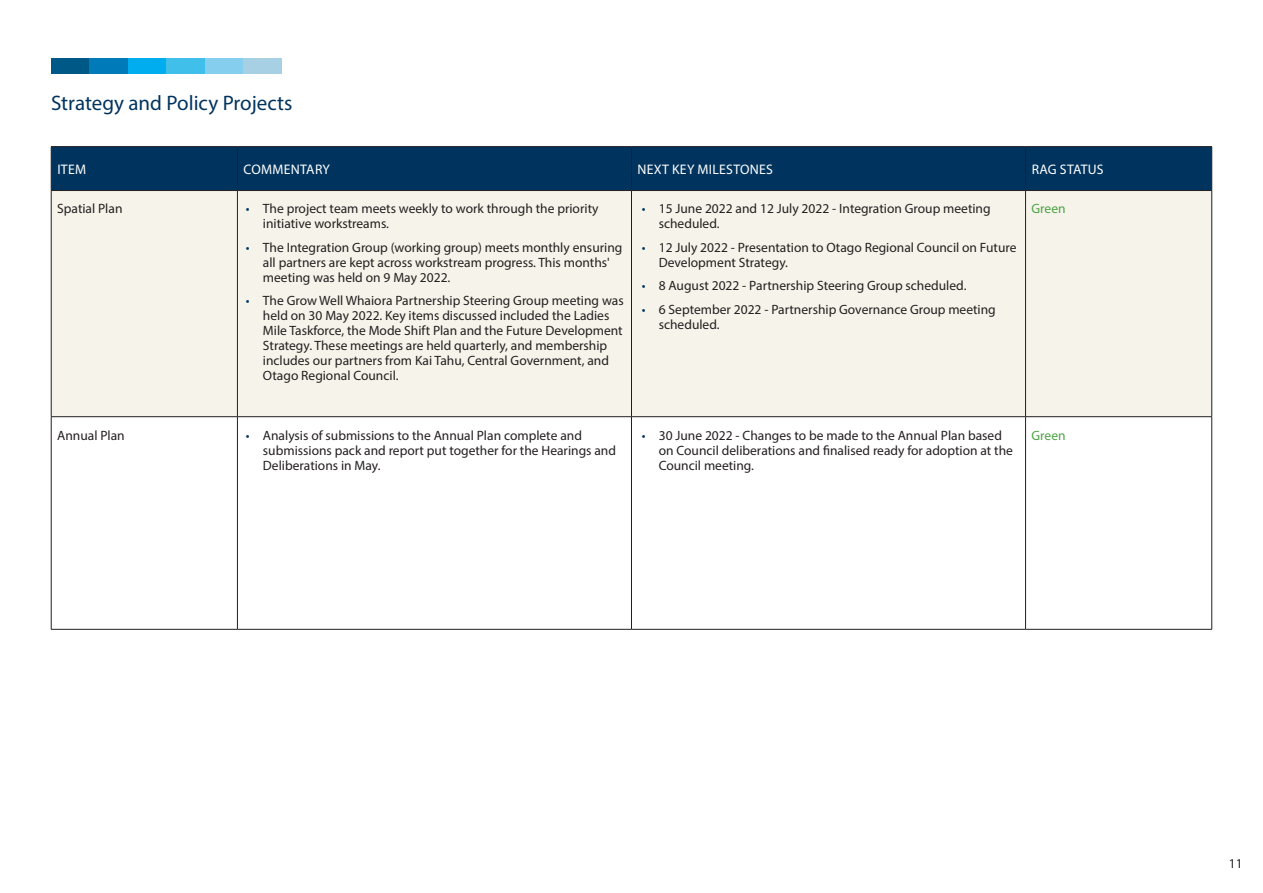
<style>
.page{position:relative;width:1263px;height:893px;background:#fff}
.page>*{position:absolute;margin:0;border:0;box-sizing:border-box;transform-origin:0 0}
.Heading_Navy{font:21px "Myriad Pro";color:#00345e}
.KPI_Table_Headings{font:13.8px "Myriad Pro";letter-spacing:.02em;color:#fff}
.KPI_Table_Item{font:13.5px/15px "Myriad Pro";color:#231f20}
.KPI_Table_Rag_Status{font:13.5px "Myriad Pro";color:#4ca445}
.s1{color:#00345e}
</style>
<div class="page">
<div style="left:51px;top:58px;width:38px;height:15px;background:#005886"></div>
<div style="left:89px;top:58px;width:39px;height:15px;background:#007ab8"></div>
<div style="left:128px;top:58px;width:38px;height:15px;background:#00aeef"></div>
<div style="left:205px;top:58px;width:38px;height:15px;background:#86ceed"></div>
<div style="left:166px;top:58px;width:39px;height:15px;background:#3fbfe9"></div>
<div style="left:243px;top:58px;width:39px;height:15px;background:#a7d0e4"></div>
<div style="left:52px;top:147px;width:1159px;height:43px;background:#00345e"></div>
<div style="left:52px;top:191px;width:1159px;height:225px;background:#f5f3ea"></div>
<hr style="left:51px;top:146px;width:186px;height:1px;background:#231f20">
<hr style="left:51px;top:147px;width:1px;height:43px;background:#231f20">
<hr style="left:237px;top:146px;width:394px;height:1px;background:#231f20">
<hr style="left:237px;top:147px;width:1px;height:43px;background:#231f20">
<hr style="left:631px;top:146px;width:394px;height:1px;background:#231f20">
<hr style="left:631px;top:147px;width:1px;height:43px;background:#231f20">
<hr style="left:1025px;top:146px;width:187px;height:1px;background:#231f20">
<hr style="left:1025px;top:147px;width:1px;height:43px;background:#231f20">
<hr style="left:1211px;top:147px;width:1px;height:43px;background:#231f20">
<hr style="left:51px;top:190px;width:186px;height:1px;background:#231f20">
<hr style="left:51px;top:191px;width:1px;height:225px;background:#231f20">
<hr style="left:237px;top:190px;width:394px;height:1px;background:#231f20">
<hr style="left:237px;top:191px;width:1px;height:225px;background:#231f20">
<hr style="left:631px;top:190px;width:394px;height:1px;background:#231f20">
<hr style="left:631px;top:191px;width:1px;height:225px;background:#231f20">
<hr style="left:1025px;top:190px;width:187px;height:1px;background:#231f20">
<hr style="left:1025px;top:191px;width:1px;height:225px;background:#231f20">
<hr style="left:1211px;top:191px;width:1px;height:225px;background:#231f20">
<hr style="left:51px;top:416px;width:186px;height:1px;background:#231f20">
<hr style="left:51px;top:417px;width:1px;height:212px;background:#231f20">
<hr style="left:237px;top:416px;width:394px;height:1px;background:#231f20">
<hr style="left:237px;top:417px;width:1px;height:212px;background:#231f20">
<hr style="left:631px;top:416px;width:394px;height:1px;background:#231f20">
<hr style="left:631px;top:417px;width:1px;height:212px;background:#231f20">
<hr style="left:1025px;top:416px;width:187px;height:1px;background:#231f20">
<hr style="left:1025px;top:417px;width:1px;height:212px;background:#231f20">
<hr style="left:1211px;top:417px;width:1px;height:212px;background:#231f20">
<hr style="left:51px;top:629px;width:186px;height:1px;background:#231f20">
<hr style="left:237px;top:629px;width:394px;height:1px;background:#231f20">
<hr style="left:631px;top:629px;width:394px;height:1px;background:#231f20">
<hr style="left:1025px;top:629px;width:187px;height:1px;background:#231f20">
<p class="Heading_Navy" style="left:51px;top:90px;width:243px">Strategy and Policy Projects</p>
<p class="KPI_Table_Headings" style="left:57px;top:160px;width:30px">ITEM</p>
<p class="KPI_Table_Headings" style="left:244px;top:160px;width:88px">COMMENTARY</p>
<p class="KPI_Table_Headings" style="left:638px;top:160px;width:137px">NEXT KEY MILESTONES</p>
<p class="KPI_Table_Headings" style="left:1032px;top:160px;width:74px">RAG STATUS</p>
<p class="KPI_Table_Item" style="left:57px;top:201px;width:67px">Spatial Plan</p>
<p class="KPI_Table_Item" style="left:263px;top:201px;width:337px;text-indent:-17px"><span class="s1">•</span> The project team meets weekly to work through the priority initiative workstreams.</p>
<p class="KPI_Table_Item" style="left:263px;top:240px;width:361px;text-indent:-17px"><span class="s1">•</span> The Integration Group (working group) meets monthly ensuring all partners are kept across workstream progress. This months' meeting was held on 9 May 2022.</p>
<p class="KPI_Table_Item" style="left:263px;top:293px;width:362px;text-indent:-17px"><span class="s1">•</span> The Grow Well Whaiora Partnership Steering Group meeting was held on 30 May 2022. Key items discussed included the Ladies Mile Taskforce, the Mode Shift Plan and the Future Development Strategy. These meetings are held quarterly, and membership includes our partners from Kai Tahu, Central Government, and Otago Regional Council.</p>
<p class="KPI_Table_Item" style="left:659px;top:201px;width:333px;text-indent:-17px"><span class="s1">•</span> 15 June 2022 and 12 July 2022 - Integration Group meeting scheduled.</p>
<p class="KPI_Table_Item" style="left:659px;top:240px;width:359px;text-indent:-17px"><span class="s1">•</span> 12 July 2022 - Presentation to Otago Regional Council on Future<br>Development Strategy.</p>
<p class="KPI_Table_Item" style="left:642px;top:278px;width:326px"><span class="s1">•</span> 8 August 2022 - Partnership Steering Group scheduled.</p>
<p class="KPI_Table_Item" style="left:659px;top:302px;width:339px;text-indent:-17px"><span class="s1">•</span> 6 September 2022 - Partnership Governance Group meeting scheduled.</p>
<p class="KPI_Table_Rag_Status" style="left:1031px;top:201px;width:36px">Green</p>
<p class="KPI_Table_Item" style="left:57px;top:427px;width:69px">Annual Plan</p>
<p class="KPI_Table_Item" style="left:263px;top:427px;width:355px;text-indent:-17px"><span class="s1">•</span> Analysis of submissions to the Annual Plan complete and submissions pack and report put together for the Hearings and<br>Deliberations in May.</p>
<p class="KPI_Table_Item" style="left:659px;top:427px;width:356px;text-indent:-17px"><span class="s1">•</span> 30 June 2022 - Changes to be made to the Annual Plan based on Council deliberations and finalised ready for adoption at the<br>Council meeting.</p>
<p class="KPI_Table_Rag_Status" style="left:1031px;top:427px;width:36px">Green</p>
<p class="KPI_Table_Item" style="left:1229px;top:856px;width:15px">11</p>
</div>
